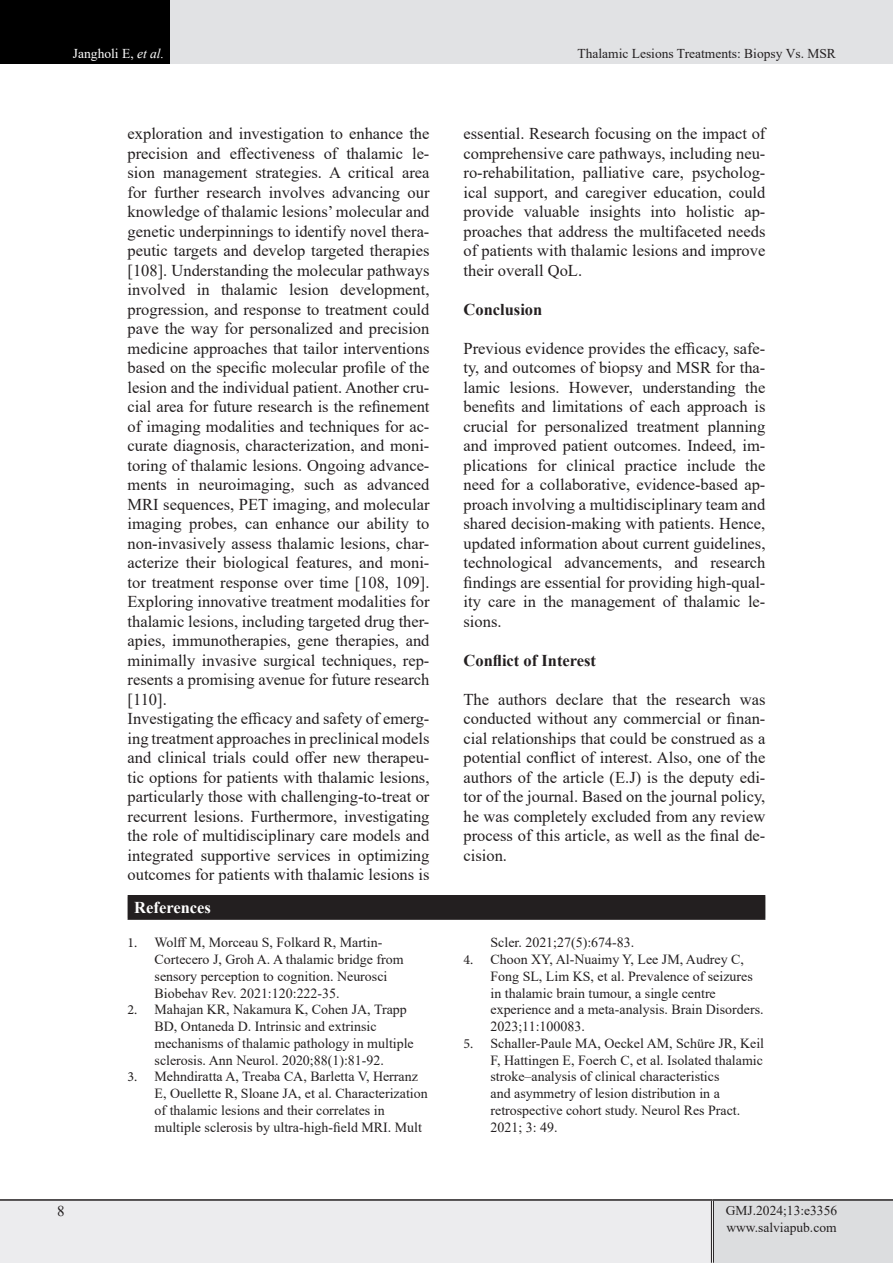
<style>
.page{position:relative;width:893px;height:1263px;background:#fff}
.page>*{position:absolute;margin:0;border:0;box-sizing:border-box;transform-origin:0 0}
.List_Paragraph{font:16.5px/19.5px "Times New Roman";color:#231f20;text-align:justify}
.List_Paragraph-2{font:700 16.5px "Times New Roman";color:#231f20}
.t1{font:700 16.5px "Times New Roman";color:#fff}
.t2{font:15px "Times New Roman";color:#231f20}
.t3{font:13.95px/16.8px "Times New Roman";color:#231f20}
.lllllllllllllll{font:13.5px "Times New Roman";color:#231f20}
.t4{font:13.5px "Times New Roman";color:#fff}
.s1{font-style:italic}
.s2{font-family:"Minion Pro"}
</style>
<div class="page">
<div style="left:0;top:1200px;width:712px;height:63px;background:#ececee"></div>
<div style="left:712px;top:1200px;width:181px;height:63px;background:#dcdddf"></div>
<hr style="left:711px;top:1201px;width:3px;height:62px;background:#fff">
<hr style="left:711px;top:1201px;width:1px;height:62px;background:#231f20">
<hr style="left:713px;top:1201px;width:1px;height:62px;background:#231f20">
<hr style="left:0;top:1199px;width:712px;height:2px;background:#231f20">
<hr style="left:712px;top:1199px;width:181px;height:2px;background:#231f20">
<div style="left:0;top:0;width:170px;height:64px;background:#000"></div>
<div style="left:170px;top:0;width:723px;height:64px;background:#e1e2e4"></div>
<div style="left:128px;top:896px;width:637px;height:23px;background:#231f20"></div>
<hr style="left:128px;top:895px;width:637px;height:2px;background:#231f20">
<hr style="left:128px;top:918px;width:637px;height:2px;background:#231f20">
<p class="t4" style="left:73px;top:44px;width:93px">Jangholi E, <span class="s1">et al.</span></p>
<p class="lllllllllllllll" style="left:577px;top:44px;width:260px">Thalamic Lesions Treatments: Biopsy Vs. MSR</p>
<p class="List_Paragraph" style="left:128px;top:123px;width:303px">exploration and investigation to enhance the precision and effectiveness of thalamic le&shy;sion management strategies. A critical area for further research involves advancing our knowledge of thalamic lesions’ molecular and genetic underpinnings to identify novel thera&shy;peutic targets and develop targeted therapies [108]. Understanding the molecular pathways involved in thalamic lesion development, progression, and response to treatment could pave the way for personalized and precision medicine approaches that tailor interventions based on the specific molecular profile of the lesion and the individual patient. Another cru&shy;cial area for future research is the refinement of imaging modalities and techniques for ac&shy;curate diagnosis, characterization, and moni&shy;toring of thalamic lesions. Ongoing advance&shy;ments in neuroimaging, such as advanced MRI sequences, PET imaging, and molecular imaging probes, can enhance our ability to non-invasively assess thalamic lesions, char&shy;acterize their biological features, and moni&shy;tor treatment response over time [108, 109].<br>Exploring innovative treatment modalities for thalamic lesions, including targeted drug ther&shy;apies, immunotherapies, gene therapies, and minimally invasive surgical techniques, rep&shy;resents a promising avenue for future research [110].</p>
<p class="List_Paragraph" style="left:128px;top:708px;width:303px">Investigating the efficacy and safety of emerg&shy;ing treatment approaches in preclinical models and clinical trials could offer new therapeu&shy;tic options for patients with thalamic lesions, particularly those with challenging-to-treat or recurrent lesions. Furthermore, investigating the role of multidisciplinary care models and integrated supportive services in optimizing outcomes for patients with thalamic lesions is</p>
<p class="t1" style="left:134px;top:896px;width:78px">References</p>
<p class="t3" style="left:155px;top:934px;width:251px;text-indent:-27px"><span class="s2">1.</span> Wolff M, Morceau S, Folkard R, Martin-Cortecero J, Groh A. A thalamic bridge from sensory perception to cognition. Neurosci Biobehav Rev. 2021:120:222-35.</p>
<p class="t3" style="left:155px;top:1001px;width:261px;text-indent:-27px"><span class="s2">2.</span> Mahajan KR, Nakamura K, Cohen JA, Trapp BD, Ontaneda D. Intrinsic and extrinsic mechanisms of thalamic pathology in multiple sclerosis. Ann Neurol. 2020;88(1):81-92.</p>
<p class="t3" style="left:155px;top:1068px;width:275px;text-indent:-27px"><span class="s2">3.</span> Mehndiratta A, Treaba CA, Barletta V, Herranz E, Ouellette R, Sloane JA, et al. Characterization of thalamic lesions and their correlates in multiple sclerosis by ultra-high-field MRI. Mult</p>
<p class="List_Paragraph" style="left:463px;top:123px;width:303px">essential. Research focusing on the impact of comprehensive care pathways, including neu&shy;ro-rehabilitation, palliative care, psycholog&shy;ical support, and caregiver education, could provide valuable insights into holistic ap&shy;proaches that address the multifaceted needs of patients with thalamic lesions and improve their overall QoL.</p>
<p class="List_Paragraph-2" style="left:463px;top:297px;width:80px">Conclusion</p>
<p class="List_Paragraph" style="left:463px;top:338px;width:303px">Previous evidence provides the efficacy, safe&shy;ty, and outcomes of biopsy and MSR for tha&shy;lamic lesions. However, understanding the benefits and limitations of each approach is crucial for personalized treatment planning and improved patient outcomes. Indeed, im&shy;plications for clinical practice include the need for a collaborative, evidence-based ap&shy;proach involving a multidisciplinary team and shared decision-making with patients. Hence, updated information about current guidelines, technological advancements, and research findings are essential for providing high-qual&shy;ity care in the management of thalamic le&shy;sions.</p>
<p class="List_Paragraph-2" style="left:463px;top:648px;width:134px">Conflict of Interest</p>
<p class="List_Paragraph" style="left:463px;top:689px;width:303px">The authors declare that the research was conducted without any commercial or finan&shy;cial relationships that could be construed as a potential conflict of interest. Also, one of the authors of the article (E.J) is the deputy edi&shy;tor of the journal. Based on the journal policy, he was completely excluded from any review process of this article, as well as the final de&shy;cision.</p>
<p class="t3" style="left:490px;top:934px;width:145px">Scler. 2021;27(5):674-83.</p>
<p class="t3" style="left:490px;top:950px;width:275px;text-indent:-27px"><span class="s2">4.</span> Choon XY, Al-Nuaimy Y, Lee JM, Audrey C, Fong SL, Lim KS, et al. Prevalence of seizures in thalamic brain tumour, a single centre experience and a meta-analysis. Brain Disorders.<br>2023;11:100083.</p>
<p class="t3" style="left:490px;top:1034px;width:275px;text-indent:-27px"><span class="s2">5.</span> Schaller-Paule MA, Oeckel AM, Schüre JR, Keil F, Hattingen E, Foerch C, et al. Isolated thalamic stroke–analysis of clinical characteristics<br>and asymmetry of lesion distribution in a retrospective cohort study. Neurol Res Pract.<br>2021; 3: 49.</p>
<p class="t2" style="left:57px;top:1201px;width:9px">8</p>
<p class="lllllllllllllll" style="left:726px;top:1201px;width:113px">GMJ.2024;13:e3356</p>
<p class="lllllllllllllll" style="left:726px;top:1217px;width:112px">www.salviapub.com</p>
</div>
